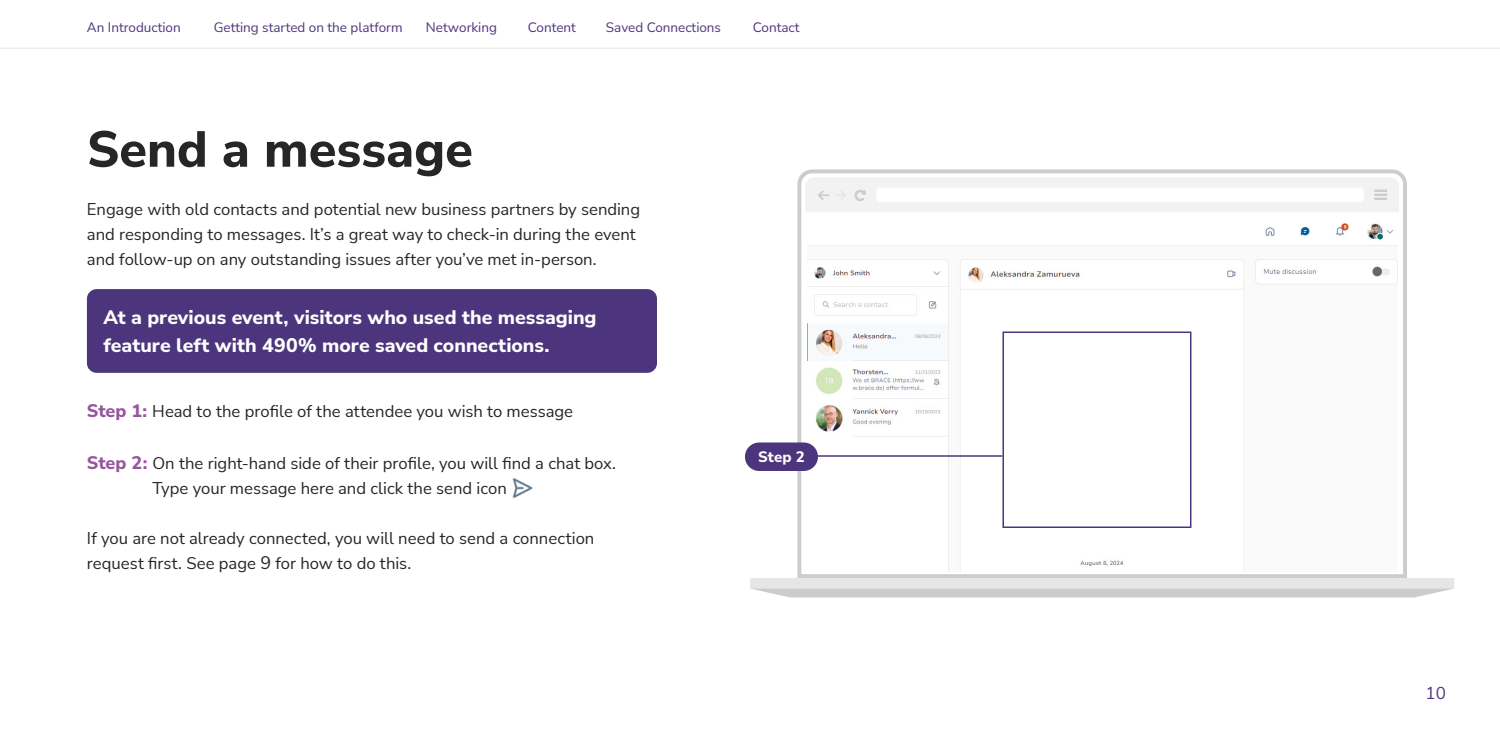
<style>
.page{position:relative;width:1500px;height:750px;background:#fff}
.page>*{position:absolute;margin:0;border:0;box-sizing:border-box;transform-origin:0 0}
.t1{font:800 50.4px "Nunito Sans";color:#242627}
.t2{font:800 19.5px/28.5px "Nunito Sans";color:#fff}
.t3{font:16.95px "Nunito Sans";color:#4d357d}
.t4{font:16.65px/25px "Nunito Sans";color:#242627}
.t5{font:800 15px "Nunito Sans";color:#fff}
.t6{font:13.5px "Nunito Sans";color:#4d357d}
.s1{font-weight:800;font-size:18px;color:#96569d}
.s2{font-size:18px}
</style>
<div class="page">
<svg style="left:797px;top:169px;width:610px;height:409px;background:#d0d0d0"></svg>
<div style="left:750px;top:578px;width:704px;height:10px;background:#e6e6e6"></div>
<svg style="left:750px;top:588px;width:704px;height:10px;background:#d2d2d2"></svg>
<svg style="left:801px;top:173px;width:602px;height:401px"></svg>
<svg style="left:805px;top:177px;width:594px;height:35px"></svg>
<hr style="left:0;top:48px;width:1500px;height:1px;background:#4d357d">
<div style="left:87px;top:289px;width:570px;height:84px;background:#4d357d;border-radius:10px"></div>
<img style="left:512px;top:478px;width:20px;height:20px">
<img style="left:807px;top:222px;width:590px;height:349px">
<div style="left:1002px;top:332px;width:189px;height:196px;border:2px solid #4d357d"></div>
<div style="left:745px;top:442px;width:73px;height:29px;background:#4d357d;border-radius:14px"></div>
<hr style="left:813px;top:455px;width:189px;height:2px;background:#4d357d">
<p class="t6" style="left:87px;top:18px;width:95px">An Introduction</p>
<p class="t6" style="left:214px;top:18px;width:190px">Getting started on the platform</p>
<p class="t6" style="left:426px;top:18px;width:73px">Networking</p>
<p class="t6" style="left:528px;top:18px;width:50px">Content</p>
<p class="t6" style="left:606px;top:18px;width:117px">Saved Connections</p>
<p class="t6" style="left:753px;top:18px;width:48px">Contact</p>
<h1 class="t1" style="left:87px;top:114px;width:387px">Send a message</h1>
<p class="t4" style="left:87px;top:196px;width:555px">Engage with old contacts and potential new business partners by sending and responding to messages. It’s a great way to check-in during the event and follow-up on any outstanding issues after you’ve met in-person.</p>
<p class="t2" style="left:103px;top:302px;width:495px">At a previous event, visitors who used the messaging feature left with 490% more saved connections.</p>
<p class="t4" style="left:87px;top:398px;width:488px"><span class="s1">Step 1:</span> Head to the profile of the attendee you wish to message</p>
<p class="t4" style="left:152px;top:450px;width:465px;text-indent:-65px"><span class="s1">Step 2:</span> On the right-hand side of their profile, you will find a chat box.<br>Type your message here and click the send icon</p>
<p class="t4" style="left:87px;top:525px;width:509px">If you are not already connected, you will need to send a connection request first. See page <span class="s2">9</span> for how to do this.</p>
<p class="t5" style="left:758px;top:446px;width:48px">Step 2</p>
<p class="t3" style="left:1426px;top:682px;width:22px">10</p>
</div>
